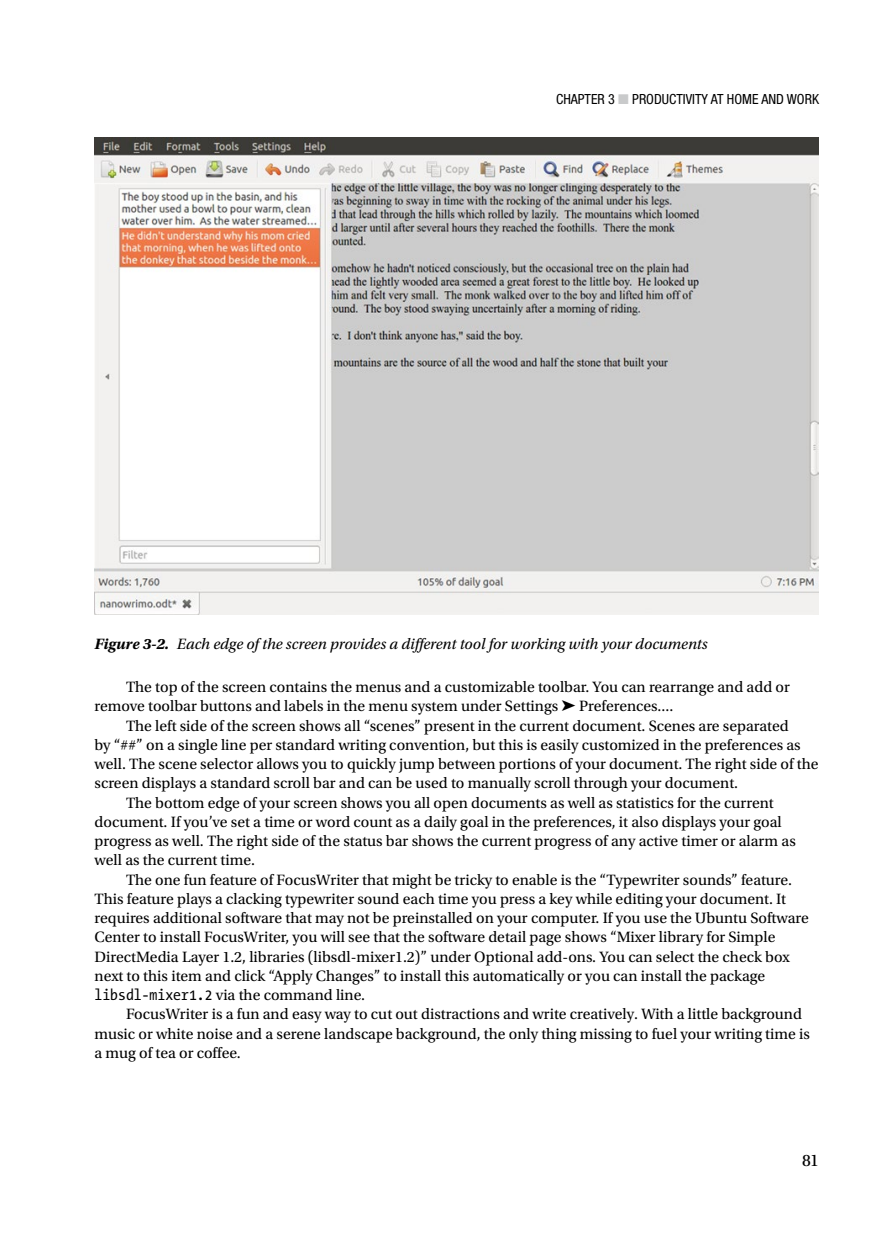
<style>
.page{position:relative;width:882px;height:1260px;background:#fff}
.page>*{position:absolute;margin:0;border:0;box-sizing:border-box;transform-origin:0 0}
.t1{font:17.5px "Utopia Std";color:#000}
.t2{font:15.75px/19.2px "Utopia Std";color:#000}
.t3{font:italic 15.75px "Utopia Std";color:#000}
.t4{font:condensed 14px "Helvetica Neue";color:#000}
.s1{color:#c9cacb}
.s2{font-weight:700}
.s3{font-family:"The Sans Mono Con Normal"}
</style>
<div class="page">
<img style="left:94px;top:137px;width:725px;height:477px">
<p class="t4" style="left:556px;top:91px;width:264px">CHAPTER 3 <span class="s1">■</span> PRODUCTIVITY AT HOME AND WORK</p>
<p class="t3" style="left:94px;top:636px;width:615px"><span class="s2">Figure 3-2.</span> Each edge of the screen provides a different tool for working with your documents</p>
<p class="t2" style="left:94px;top:678px;width:697px;text-indent:32px">The top of the screen contains the menus and a customizable toolbar. You can rearrange and add or remove toolbar buttons and labels in the menu system under Settings ➤ Preferences....</p>
<p class="t2" style="left:126px;top:716px;width:664px">The left side of the screen shows all “scenes” present in the current document. Scenes are separated</p>
<p class="t2" style="left:94px;top:736px;width:708px">by “##” on a single line per standard writing convention, but this is easily customized in the preferences as</p>
<p class="t2" style="left:94px;top:755px;width:726px">well. The scene selector allows you to quickly jump between portions of your document. The right side of the</p>
<p class="t2" style="left:94px;top:774px;width:645px">screen displays a standard scroll bar and can be used to manually scroll through your document.</p>
<p class="t2" style="left:126px;top:793px;width:649px">The bottom edge of your screen shows you all open documents as well as statistics for the current</p>
<p class="t2" style="left:94px;top:812px;width:689px">document. If you’ve set a time or word count as a daily goal in the preferences, it also displays your goal</p>
<p class="t2" style="left:94px;top:832px;width:703px">progress as well. The right side of the status bar shows the current progress of any active timer or alarm as</p>
<p class="t2" style="left:94px;top:851px;width:162px">well as the current time.</p>
<p class="t2" style="left:126px;top:870px;width:667px">The one fun feature of FocusWriter that might be tricky to enable is the “Typewriter sounds” feature.</p>
<p class="t2" style="left:94px;top:889px;width:693px">This feature plays a clacking typewriter sound each time you press a key while editing your document. It</p>
<p class="t2" style="left:94px;top:909px;width:716px">requires additional software that may not be preinstalled on your computer. If you use the Ubuntu Software</p>
<p class="t2" style="left:94px;top:928px;width:682px">Center to install FocusWriter, you will see that the software detail page shows “Mixer library for Simple</p>
<p class="t2" style="left:94px;top:947px;width:697px">DirectMedia Layer 1.2, libraries (libsdl-mixer1.2)” under Optional add-ons. You can select the check box</p>
<p class="t2" style="left:94px;top:966px;width:672px">next to this item and click “Apply Changes” to install this automatically or you can install the package</p>
<p class="t2" style="left:94px;top:986px;width:272px"><span class="s3">libsdl-mixer1.2</span> via the command line.</p>
<p class="t2" style="left:126px;top:1005px;width:678px">FocusWriter is a fun and easy way to cut out distractions and write creatively. With a little background</p>
<p class="t2" style="left:94px;top:1024px;width:717px">music or white noise and a serene landscape background, the only thing missing to fuel your writing time is</p>
<p class="t2" style="left:94px;top:1043px;width:148px">a mug of tea or coffee.</p>
<p class="t1" style="left:802px;top:1150px;width:18px">81</p>
</div>
